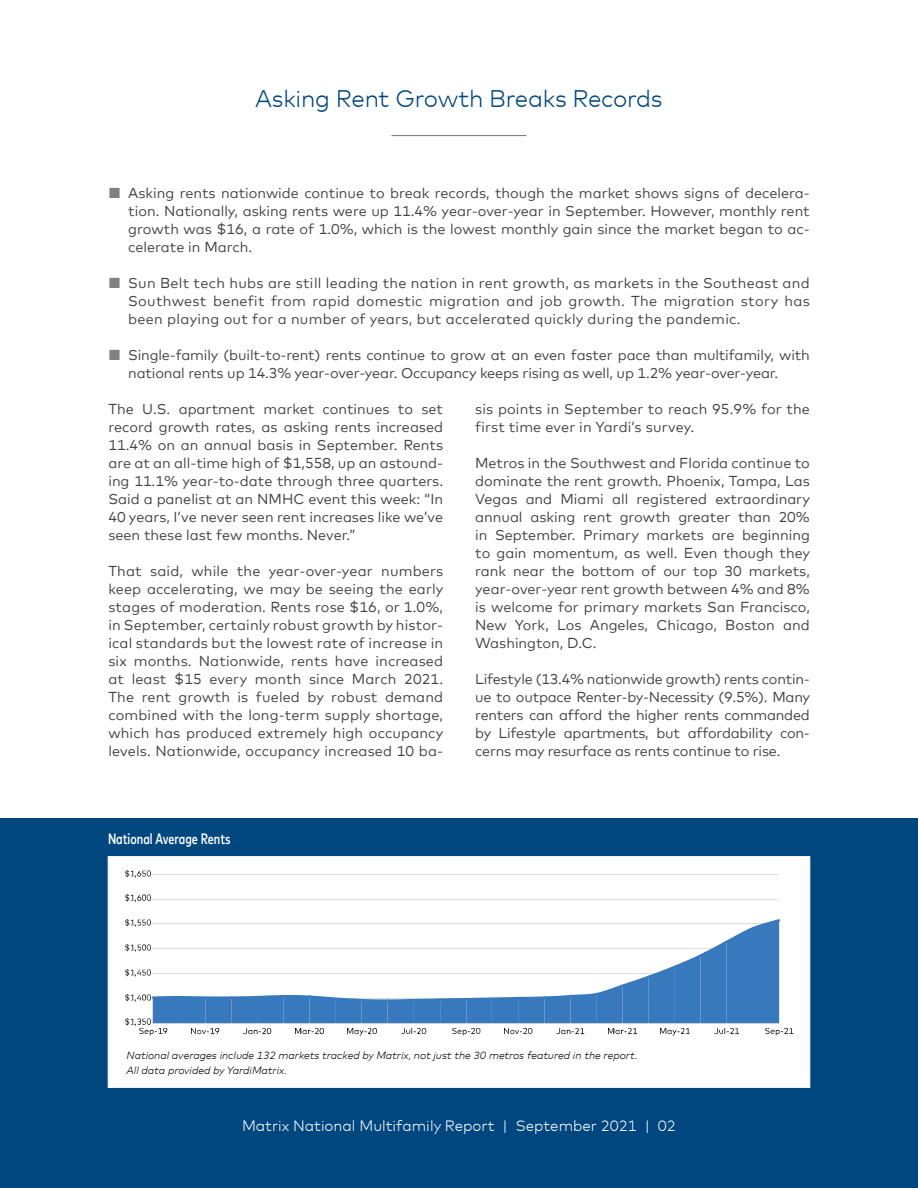
<style>
.page{position:relative;width:918px;height:1188px;background:#fff}
.page>*{position:absolute;margin:0;border:0;box-sizing:border-box;transform-origin:0 0}
.t1{font:300 24px "Mark Offc Pro";letter-spacing:-.01em;color:#00467f}
.t2{font:300 15px "Mark Offc Pro";color:#fff}
.t3{font:500 condensed 15px "Mark Offc Pro";color:#fff}
.t4{font:14.4px/18px "Mark Offc Pro";color:#414141;text-align:justify}
.t5{font:italic 300 10.5px/15px "Mark Offc Pro";color:#000}
.s1{color:#808080}
</style>
<div class="page">
<div style="left:0;top:819px;width:918px;height:369px;background:#00467f"></div>
<div style="left:108px;top:856px;width:702px;height:232px;background:#fff;border:1px solid #fff"></div>
<hr style="left:153px;top:1023px;width:626px;height:1px;background:#dcdcdc">
<hr style="left:153px;top:899px;width:626px;height:1px;background:#dcdcdc">
<hr style="left:153px;top:874px;width:626px;height:1px;background:#dcdcdc">
<svg style="left:153px;top:919px;width:626px;height:104px"></svg>
<img style="left:125px;top:1019px;width:26px;height:10px">
<img style="left:125px;top:994px;width:26px;height:8px">
<img style="left:125px;top:969px;width:26px;height:8px">
<img style="left:125px;top:944px;width:26px;height:8px">
<img style="left:125px;top:920px;width:26px;height:7px">
<img style="left:125px;top:895px;width:26px;height:7px">
<img style="left:125px;top:870px;width:26px;height:8px">
<img style="left:139px;top:1029px;width:28px;height:7px">
<img style="left:192px;top:1029px;width:28px;height:6px">
<img style="left:244px;top:1029px;width:28px;height:6px">
<img style="left:296px;top:1029px;width:28px;height:6px">
<img style="left:348px;top:1029px;width:28px;height:7px">
<img style="left:402px;top:1029px;width:25px;height:6px">
<img style="left:453px;top:1029px;width:27px;height:7px">
<img style="left:505px;top:1029px;width:28px;height:6px">
<img style="left:557px;top:1029px;width:28px;height:6px">
<img style="left:609px;top:1029px;width:28px;height:6px">
<img style="left:661px;top:1029px;width:28px;height:7px">
<img style="left:715px;top:1029px;width:24px;height:6px">
<img style="left:765px;top:1029px;width:28px;height:7px">
<hr style="left:392px;top:135px;width:134px;height:1px;background:#808080">
<h1 class="t1" style="left:255px;top:81px;width:409px">Asking Rent Growth Breaks Records</h1>
<p class="t4" style="left:128px;top:183px;width:683px;text-indent:-20px"><span class="s1">■</span> Asking rents nationwide continue to break records, though the market shows signs of decelera&shy;tion. Nationally, asking rents were up 11.4% year-over-year in September. However, monthly rent growth was $16, a rate of 1.0%, which is the lowest monthly gain since the market began to ac&shy;celerate in March.</p>
<p class="t4" style="left:128px;top:273px;width:683px;text-indent:-20px"><span class="s1">■</span> Sun Belt tech hubs are still leading the nation in rent growth, as markets in the Southeast and Southwest benefit from rapid domestic migration and job growth. The migration story has been playing out for a number of years, but accelerated quickly during the pandemic.</p>
<p class="t4" style="left:128px;top:345px;width:683px;text-indent:-20px"><span class="s1">■</span> Single-family (built-to-rent) rents continue to grow at an even faster pace than multifamily, with national rents up 14.3% year-over-year. Occupancy keeps rising as well, up 1.2% year-over-year.</p>
<p class="t4" style="left:108px;top:399px;width:336px">The U.S. apartment market continues to set record growth rates, as asking rents increased 11.4% on an annual basis in September. Rents are at an all-time high of $1,558, up an astound&shy;ing 11.1% year-to-date through three quarters.<br>Said a panelist at an NMHC event this week: “In 40 years, I’ve never seen rent increases like we’ve seen these last few months. Never.”</p>
<p class="t4" style="left:108px;top:561px;width:337px">That said, while the year-over-year numbers keep accelerating, we may be seeing the early stages of moderation. Rents rose $16, or 1.0%, in September, certainly robust growth by histor&shy;ical standards but the lowest rate of increase in six months. Nationwide, rents have increased at least $15 every month since March 2021.<br>The rent growth is fueled by robust demand combined with the long-term supply shortage, which has produced extremely high occupancy levels. Nationwide, occupancy increased 10 ba-</p>
<p class="t3" style="left:108px;top:828px;width:124px">National Average Rents</p>
<p class="t4" style="left:475px;top:399px;width:336px">sis points in September to reach 95.9% for the first time ever in Yardi’s survey.</p>
<p class="t4" style="left:475px;top:453px;width:337px">Metros in the Southwest and Florida continue to dominate the rent growth. Phoenix, Tampa, Las Vegas and Miami all registered extraordinary annual asking rent growth greater than 20% in September. Primary markets are beginning to gain momentum, as well. Even though they rank near the bottom of our top 30 markets, year-over-year rent growth between 4% and 8% is welcome for primary markets San Francisco, New York, Los Angeles, Chicago, Boston and Washington, D.C.</p>
<p class="t4" style="left:475px;top:669px;width:337px">Lifestyle (13.4% nationwide growth) rents contin&shy;ue to outpace Renter-by-Necessity (9.5%). Many renters can afford the higher rents commanded by Lifestyle apartments, but affordability con&shy;cerns may resurface as rents continue to rise.</p>
<p class="t5" style="left:127px;top:1047px;width:513px">National averages include 132 markets tracked by Matrix, not just the 30 metros featured in the report.<br>All data provided by YardiMatrix.</p>
<p class="t2" style="left:242px;top:1115px;width:435px">Matrix National Multifamily Report | September 2021 | 02</p>
</div>
